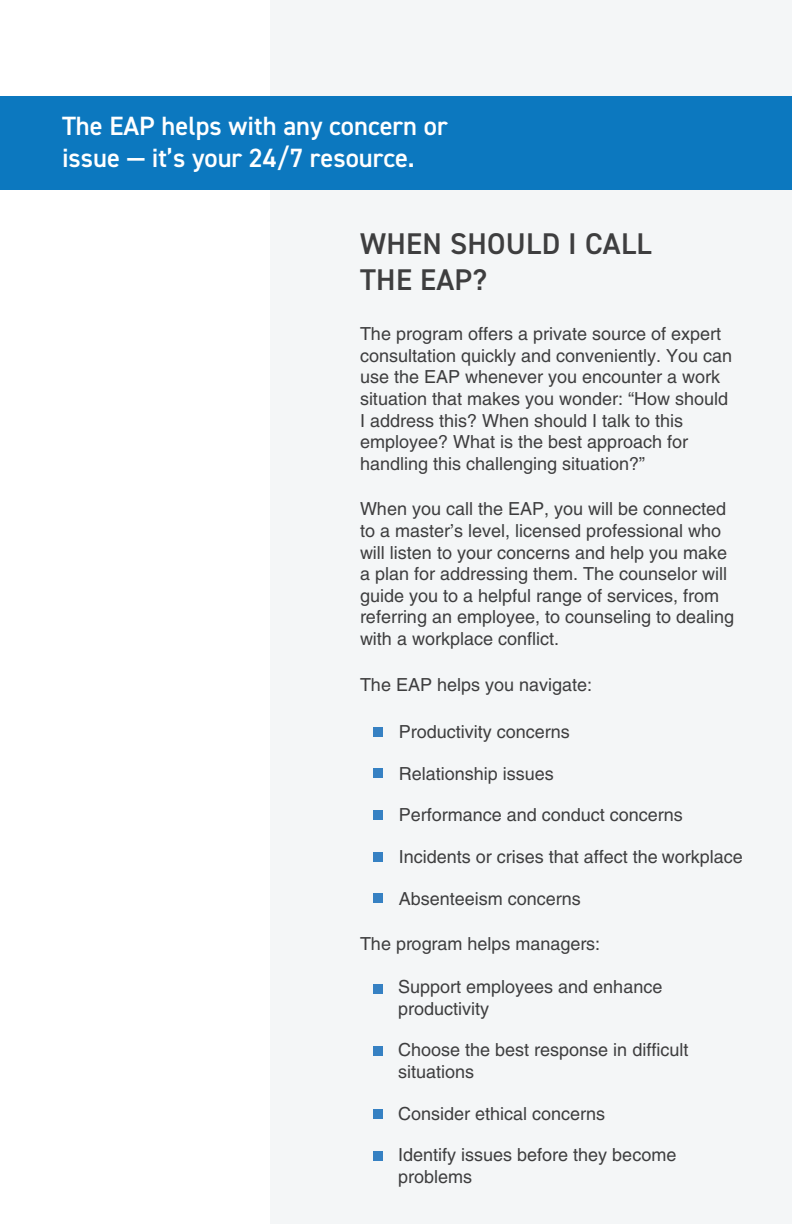
<style>
.page{position:relative;width:792px;height:1224px;background:#fff}
.page>*{position:absolute;margin:0;border:0;box-sizing:border-box;transform-origin:0 0}
.t1{font:600 30px/36px "DIN2014";letter-spacing:.01em;color:#3e3e3f}
.t2{font:600 26.4px/31.8px "DIN2014";color:#fff}
.t3{font:18px/21.6px "Helvetica LT Std";color:#3e3e3f}
</style>
<div class="page">
<div style="left:270px;top:0;width:522px;height:1224px;background:#f4f6f7"></div>
<div style="left:0;top:96px;width:792px;height:94px;background:#0c78bf"></div>
<div style="left:373px;top:727px;width:10px;height:9px;background:#3681c3"></div>
<div style="left:373px;top:810px;width:10px;height:10px;background:#3681c3"></div>
<div style="left:373px;top:894px;width:10px;height:9px;background:#3681c3"></div>
<div style="left:373px;top:1047px;width:10px;height:9px;background:#3681c3"></div>
<div style="left:373px;top:1151px;width:10px;height:10px;background:#3681c3"></div>
<div style="left:373px;top:769px;width:10px;height:9px;background:#3681c3"></div>
<div style="left:373px;top:852px;width:10px;height:9px;background:#3681c3"></div>
<div style="left:373px;top:984px;width:10px;height:9px;background:#3681c3"></div>
<div style="left:373px;top:1110px;width:10px;height:9px;background:#3681c3"></div>
<h2 class="t2" style="left:62px;top:109px;width:387px">The EAP helps with any concern or issue — it’s your 24/7 resource.</h2>
<h1 class="t1" style="left:360px;top:225px;width:293px">WHEN SHOULD I CALL<br>THE EAP?</h1>
<p class="t3" style="left:360px;top:323px;width:374px">The program offers a private source of expert consultation quickly and conveniently. You can use the EAP whenever you encounter a work situation that makes you wonder: “How should I address this? When should I talk to this employee? What is the best approach for handling this challenging situation?”</p>
<p class="t3" style="left:360px;top:498px;width:376px">When you call the EAP, you will be connected to a master’s level, licensed professional who will listen to your concerns and help you make a plan for addressing them. The counselor will guide you to a helpful range of services, from referring an employee, to counseling to dealing with a workplace conflict.</p>
<p class="t3" style="left:360px;top:673px;width:234px">The EAP helps you navigate:</p>
<p class="t3" style="left:375px;top:721px;width:197px">• Productivity concerns</p>
<p class="t3" style="left:375px;top:763px;width:181px">• Relationship issues</p>
<p class="t3" style="left:373px;top:804px;width:311px">• Performance and conduct concerns</p>
<p class="t3" style="left:375px;top:845px;width:370px">• Incidents or crises that affect the workplace</p>
<p class="t3" style="left:375px;top:887px;width:208px">• Absenteeism concerns</p>
<p class="t3" style="left:360px;top:933px;width:242px">The program helps managers:</p>
<p class="t3" style="left:398px;top:976px;width:266px;text-indent:-24px">• Support employees and enhance productivity</p>
<p class="t3" style="left:398px;top:1039px;width:292px;text-indent:-24px">• Choose the best response in difficult situations</p>
<p class="t3" style="left:374px;top:1102px;width:233px">• Consider ethical concerns</p>
<p class="t3" style="left:398px;top:1144px;width:280px;text-indent:-24px">• Identify issues before they become problems</p>
</div>
